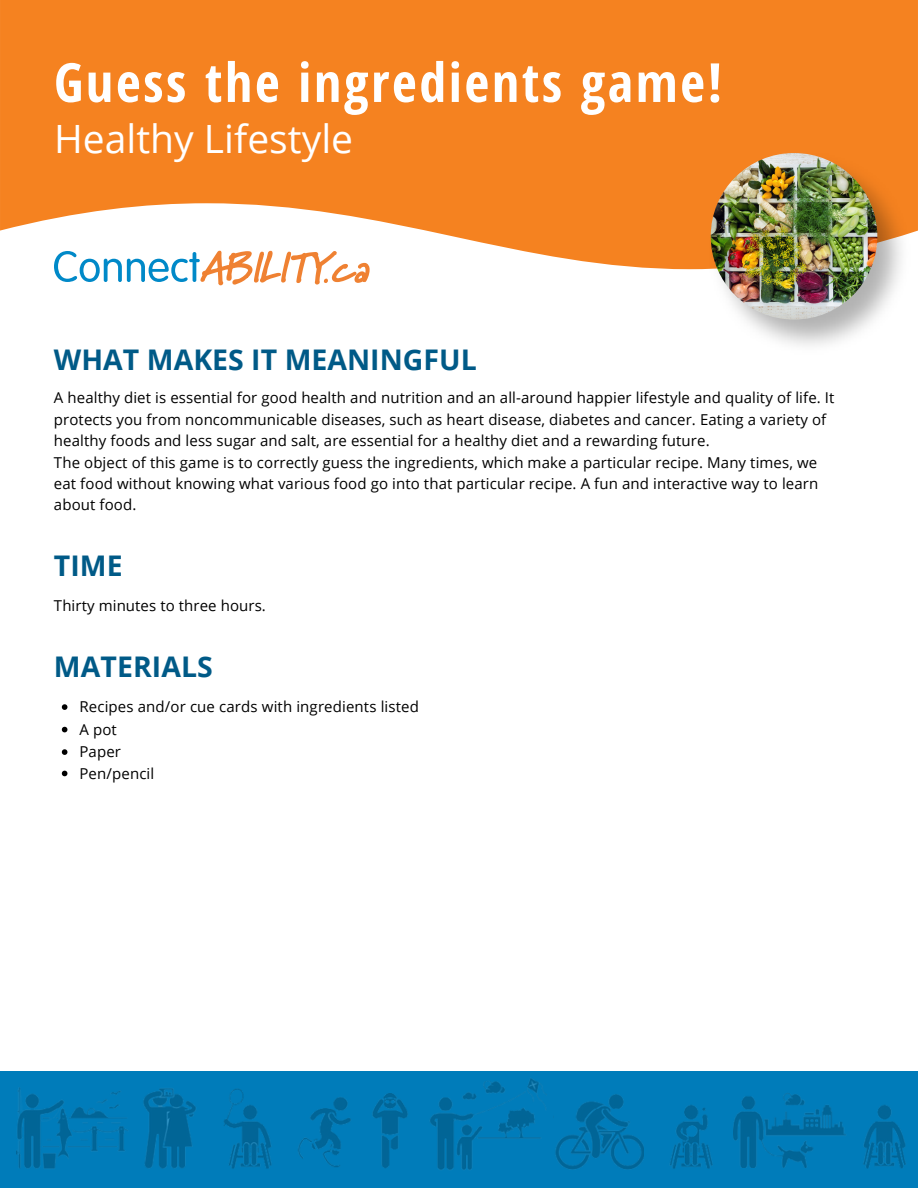
<style>
.page{position:relative;width:918px;height:1188px;background:#fff}
.page>*{position:absolute;margin:0;border:0;box-sizing:border-box;transform-origin:0 0}
.t1{font:700 54px "Open Sans Condensed";letter-spacing:.05em;color:#fff}
.t2{font:39px "Open Sans";color:#fff}
.t3{font:700 28.5px "Open Sans";color:#005a87}
.t4{font:15px/21.3px "Open Sans";letter-spacing:.005em;color:#000}
</style>
<div class="page">
<svg style="left:0;top:0;width:918px;height:269px;background:#f58e36"></svg>
<img style="left:710px;top:153px;width:201px;height:193px">
<svg style="left:725px;top:186px;width:140px;height:119px"></svg>
<svg style="left:54px;top:249px;width:317px;height:37px"></svg>
<div style="left:0;top:1071px;width:918px;height:117px;background:#007cba"></div>
<img style="left:143px;top:1088px;width:53px;height:81px">
<img style="left:555px;top:1094px;width:89px;height:76px">
<img style="left:17px;top:1087px;width:111px;height:82px">
<img style="left:430px;top:1078px;width:116px;height:92px">
<img style="left:734px;top:1093px;width:112px;height:74px">
<img style="left:298px;top:1097px;width:53px;height:70px">
<img style="left:372px;top:1093px;width:36px;height:75px">
<img style="left:224px;top:1088px;width:48px;height:81px">
<img style="left:670px;top:1105px;width:43px;height:64px">
<img style="left:863px;top:1105px;width:43px;height:64px">
<img style="left:711px;top:153px;width:166px;height:167px;border-radius:50%">
<svg style="left:62px;top:704px;width:5px;height:6px"></svg>
<svg style="left:62px;top:727px;width:5px;height:5px"></svg>
<svg style="left:62px;top:749px;width:5px;height:6px"></svg>
<svg style="left:62px;top:771px;width:5px;height:5px"></svg>
<h1 class="t1" style="left:54px;top:44px;width:670px">Guess the ingredients game!</h1>
<h2 class="t2" style="left:54px;top:111px;width:301px">Healthy Lifestyle</h2>
<h3 class="t3" style="left:54px;top:339px;width:424px">WHAT MAKES IT MEANINGFUL</h3>
<p class="t4" style="left:54px;top:387px;width:782px">A healthy diet is essential for good health and nutrition and an all-around happier lifestyle and quality of life. It protects you from noncommunicable diseases, such as heart disease, diabetes and cancer. Eating a variety of healthy foods and less sugar and salt, are essential for a healthy diet and a rewarding future.<br>The object of this game is to correctly guess the ingredients, which make a particular recipe. Many times, we eat food without knowing what various food go into that particular recipe. A fun and interactive way to learn about food.</p>
<h3 class="t3" style="left:54px;top:546px;width:70px">TIME</h3>
<p class="t4" style="left:54px;top:594px;width:213px">Thirty minutes to three hours.</p>
<h3 class="t3" style="left:54px;top:647px;width:160px">MATERIALS</h3>
<p class="t4" style="left:79px;top:695px;width:341px;line-height:22.2px">Recipes and/or cue cards with ingredients listed<br>A pot<br>Paper<br>Pen/pencil</p>
</div>
